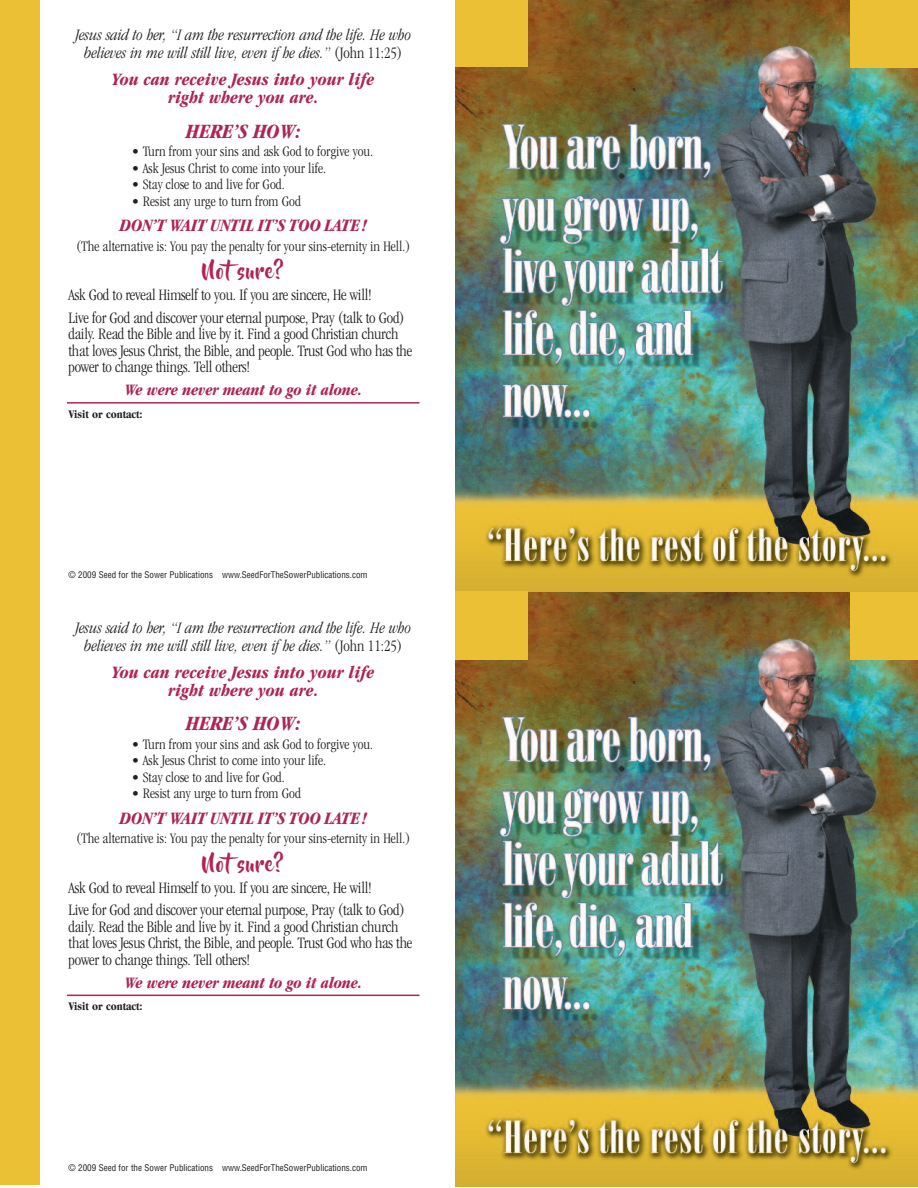
<style>
.page{position:relative;width:918px;height:1188px;background:#fff}
.page>*{position:absolute;margin:0;border:0;box-sizing:border-box;transform-origin:0 0}
.t1{font:italic 700 condensed 21px "Garamond";letter-spacing:.02em;color:#ad2652}
.t2{font:21px "Beyond The Mountains";letter-spacing:.03em;color:#ad2652}
.t3{font:italic 700 condensed 18px/18px "Garamond";color:#ad2652;text-align:center}
.t4{font:300 condensed 16.5px/16.5px "Garamond";letter-spacing:-.01em;color:#231f20}
.t5{font:italic 300 condensed 16.5px/18px "Garamond";color:#231f20;text-align:center}
.t6{font:italic 700 condensed 16.5px "Garamond";letter-spacing:-.015em;color:#ad2652}
.t7{font:300 condensed 15px "Garamond";color:#231f20}
.t8{font:700 condensed 12px "Garamond";color:#231f20}
.t9{font:condensed 9px "Helvetica";color:#231f20}
.s1{font-style:normal}
</style>
<div class="page">
<img style="left:455px;top:0;width:463px;height:592px">
<div style="left:455px;top:0;width:73px;height:67px;background:#ebc035"></div>
<div style="left:850px;top:0;width:68px;height:67px;background:#ebc035"></div>
<hr style="left:67px;top:402px;width:353px;height:2px;background:#ad2652">
<div style="left:0;top:0;width:40px;height:592px;background:#ebc035"></div>
<img style="left:455px;top:592px;width:463px;height:594px">
<div style="left:455px;top:591px;width:73px;height:69px;background:#ebc035"></div>
<div style="left:850px;top:592px;width:68px;height:68px;background:#ebc035"></div>
<hr style="left:67px;top:995px;width:353px;height:1px;background:#ad2652">
<div style="left:0;top:592px;width:40px;height:593px;background:#ebc035"></div>
<p class="t5" style="left:75px;top:27px;width:337px">Jesus said to her, “I am the resurrection and the life. He who believes in me will still live, even if he dies.” <span class="s1">(John 11:25)</span></p>
<p class="t3" style="left:112px;top:72px;width:264px">You can receive Jesus into your life right where you are.</p>
<p class="t1" style="left:186px;top:123px;width:116px">HERE’S HOW:</p>
<p class="t7" style="left:132px;top:146px;width:243px">• Turn from your sins and ask God to forgive you.</p>
<p class="t7" style="left:132px;top:162px;width:196px">• Ask Jesus Christ to come into your life.</p>
<p class="t7" style="left:132px;top:179px;width:154px">• Stay close to and live for God.</p>
<p class="t7" style="left:132px;top:195px;width:170px">• Resist any urge to turn from God</p>
<p class="t3" style="left:120px;top:218px;width:248px">DON’T WAIT UNTIL IT’S TOO LATE!</p>
<p class="t7" style="left:76px;top:240px;width:336px">(The alternative is: You pay the penalty for your sins-eternity in Hell.)</p>
<p class="t2" style="left:202px;top:260px;width:84px">Notsure?</p>
<p class="t4" style="left:69px;top:285px;width:338px;line-height:22.5px">Ask God to reveal Himself to you. If you are sincere, He will!<br>Live for God and discover your eternal purpose, Pray (talk to God)</p>
<p class="t4" style="left:69px;top:327px;width:345px">daily. Read the Bible and live by it. Find a good Christian church that loves Jesus Christ, the Bible, and people. Trust God who has the power to change things. Tell others!</p>
<p class="t6" style="left:124px;top:384px;width:239px">We were never meant to go it alone.</p>
<p class="t8" style="left:69px;top:409px;width:76px">Visit or contact:</p>
<p class="t9" style="left:69px;top:570px;width:301px">© 2009 Seed for the Sower Publications www.SeedForTheSowerPublications.com</p>
<p class="t5" style="left:75px;top:619px;width:337px">Jesus said to her, “I am the resurrection and the life. He who believes in me will still live, even if he dies.” <span class="s1">(John 11:25)</span></p>
<p class="t3" style="left:112px;top:664px;width:264px">You can receive Jesus into your life right where you are.</p>
<p class="t1" style="left:186px;top:716px;width:116px">HERE’S HOW:</p>
<p class="t7" style="left:132px;top:738px;width:243px">• Turn from your sins and ask God to forgive you.</p>
<p class="t7" style="left:132px;top:755px;width:196px">• Ask Jesus Christ to come into your life.</p>
<p class="t7" style="left:132px;top:771px;width:154px">• Stay close to and live for God.</p>
<p class="t7" style="left:132px;top:788px;width:170px">• Resist any urge to turn from God</p>
<p class="t3" style="left:120px;top:810px;width:248px">DON’T WAIT UNTIL IT’S TOO LATE!</p>
<p class="t7" style="left:76px;top:833px;width:336px">(The alternative is: You pay the penalty for your sins-eternity in Hell.)</p>
<p class="t2" style="left:202px;top:852px;width:84px">Notsure?</p>
<p class="t4" style="left:69px;top:878px;width:338px;line-height:22.5px">Ask God to reveal Himself to you. If you are sincere, He will!<br>Live for God and discover your eternal purpose, Pray (talk to God)</p>
<p class="t4" style="left:69px;top:920px;width:345px">daily. Read the Bible and live by it. Find a good Christian church that loves Jesus Christ, the Bible, and people. Trust God who has the power to change things. Tell others!</p>
<p class="t6" style="left:124px;top:976px;width:239px">We were never meant to go it alone.</p>
<p class="t8" style="left:69px;top:1002px;width:76px">Visit or contact:</p>
<p class="t9" style="left:69px;top:1163px;width:301px">© 2009 Seed for the Sower Publications www.SeedForTheSowerPublications.com</p>
</div>
